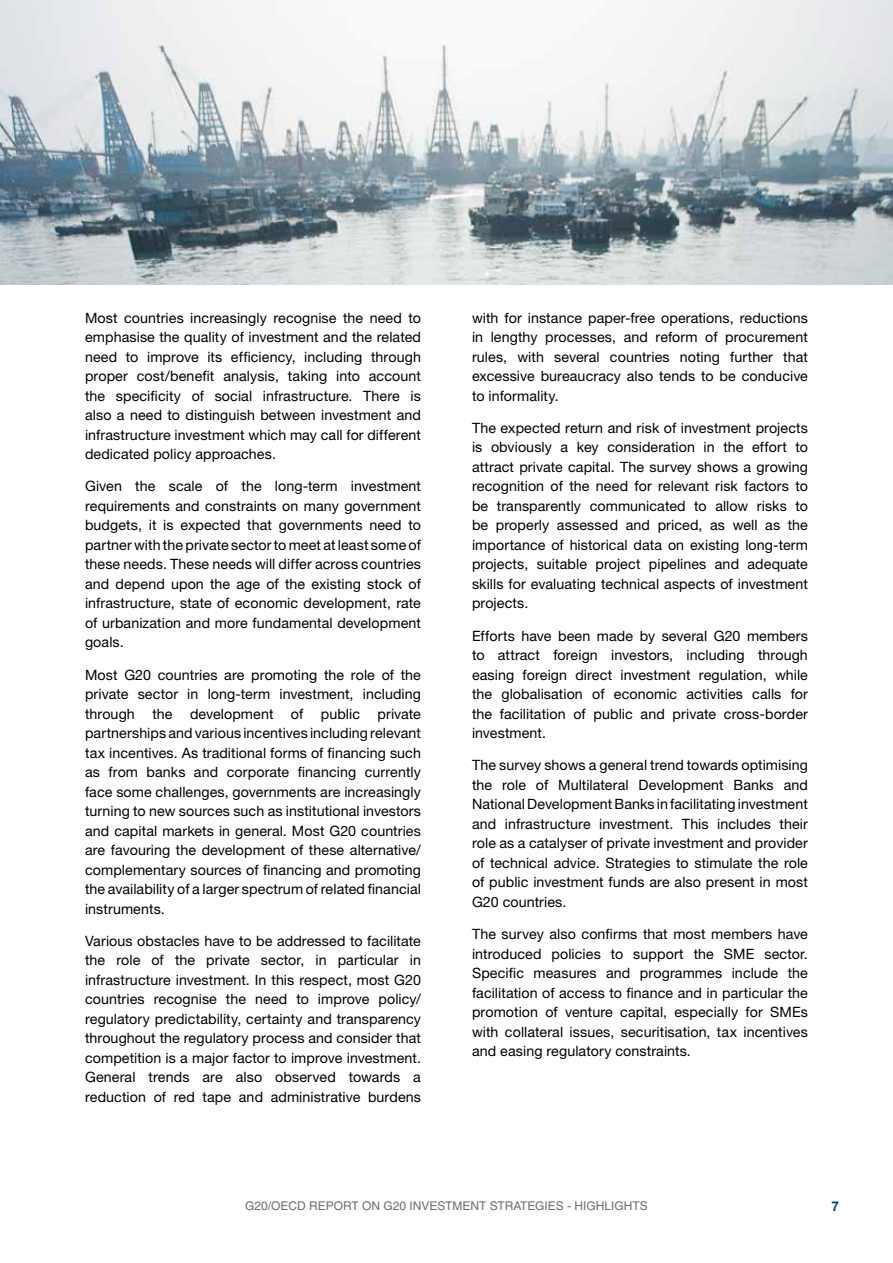
<style>
.page{position:relative;width:893px;height:1263px;background:#fff}
.page>*{position:absolute;margin:0;border:0;box-sizing:border-box;transform-origin:0 0}
.t1{font:14.25px/19.5px "Helvetica Neue LT Std";letter-spacing:.005em;color:#000;text-align:justify}
.t2{font:700 13.5px "Helvetica Neue LT Std";color:#004775}
.t3{font:12px "Helvetica LT Std";color:#6d6e71}
</style>
<div class="page">
<img style="left:0;top:0;width:893px;height:285px">
<p class="t1" style="left:85px;top:308px;width:337px">Most countries increasingly recognise the need to emphasise the quality of investment and the related need to improve its efficiency, including through proper cost/benefit analysis, taking into account the specificity of social infrastructure. There is also a need to distinguish between investment and infrastructure investment which may call for different dedicated policy approaches.</p>
<p class="t1" style="left:85px;top:476px;width:337px">Given the scale of the long-term investment requirements and constraints on many government budgets, it is expected that governments need to partner with the private sector to meet at least some of these needs. These needs will differ across countries and depend upon the age of the existing stock of infrastructure, state of economic development, rate of urbanization and more fundamental development goals.</p>
<p class="t1" style="left:85px;top:665px;width:337px">Most G20 countries are promoting the role of the private sector in long-term investment, including through the development of public private partnerships and various incentives including relevant tax incentives. As traditional forms of financing such as from banks and corporate financing currently face some challenges, governments are increasingly turning to new sources such as institutional investors and capital markets in general. Most G20 countries are favouring the development of these alternative/ complementary sources of financing and promoting the availability of a larger spectrum of related financial instruments.</p>
<p class="t1" style="left:85px;top:931px;width:337px">Various obstacles have to be addressed to facilitate the role of the private sector, in particular in infrastructure investment. In this respect, most G20 countries recognise the need to improve policy/ regulatory predictability, certainty and transparency throughout the regulatory process and consider that competition is a major factor to improve investment.<br>General trends are also observed towards a reduction of red tape and administrative burdens</p>
<p class="t1" style="left:472px;top:308px;width:337px">with for instance paper-free operations, reductions in lengthy processes, and reform of procurement rules, with several countries noting further that excessive bureaucracy also tends to be conducive to informality.</p>
<p class="t1" style="left:472px;top:418px;width:337px">The expected return and risk of investment projects is obviously a key consideration in the effort to attract private capital. The survey shows a growing recognition of the need for relevant risk factors to be transparently communicated to allow risks to be properly assessed and priced, as well as the importance of historical data on existing long-term projects, suitable project pipelines and adequate skills for evaluating technical aspects of investment projects.</p>
<p class="t1" style="left:472px;top:625px;width:337px">Efforts have been made by several G20 members to attract foreign investors, including through easing foreign direct investment regulation, while the globalisation of economic activities calls for the facilitation of public and private cross-border investment.</p>
<p class="t1" style="left:472px;top:755px;width:337px">The survey shows a general trend towards optimising the role of Multilateral Development Banks and National Development Banks in facilitating investment and infrastructure investment. This includes their role as a catalyser of private investment and provider of technical advice. Strategies to stimulate the role of public investment funds are also present in most G20 countries.</p>
<p class="t1" style="left:472px;top:924px;width:337px">The survey also confirms that most members have introduced policies to support the SME sector.<br>Specific measures and programmes include the facilitation of access to finance and in particular the promotion of venture capital, especially for SMEs with collateral issues, securitisation, tax incentives and easing regulatory constraints.</p>
<p class="t3" style="left:245px;top:1199px;width:404px">G20/OECD REPORT ON G20 INVESTMENT STRATEGIES - HIGHLIGHTS</p>
<p class="t2" style="left:831px;top:1198px;width:9px">7</p>
</div>
